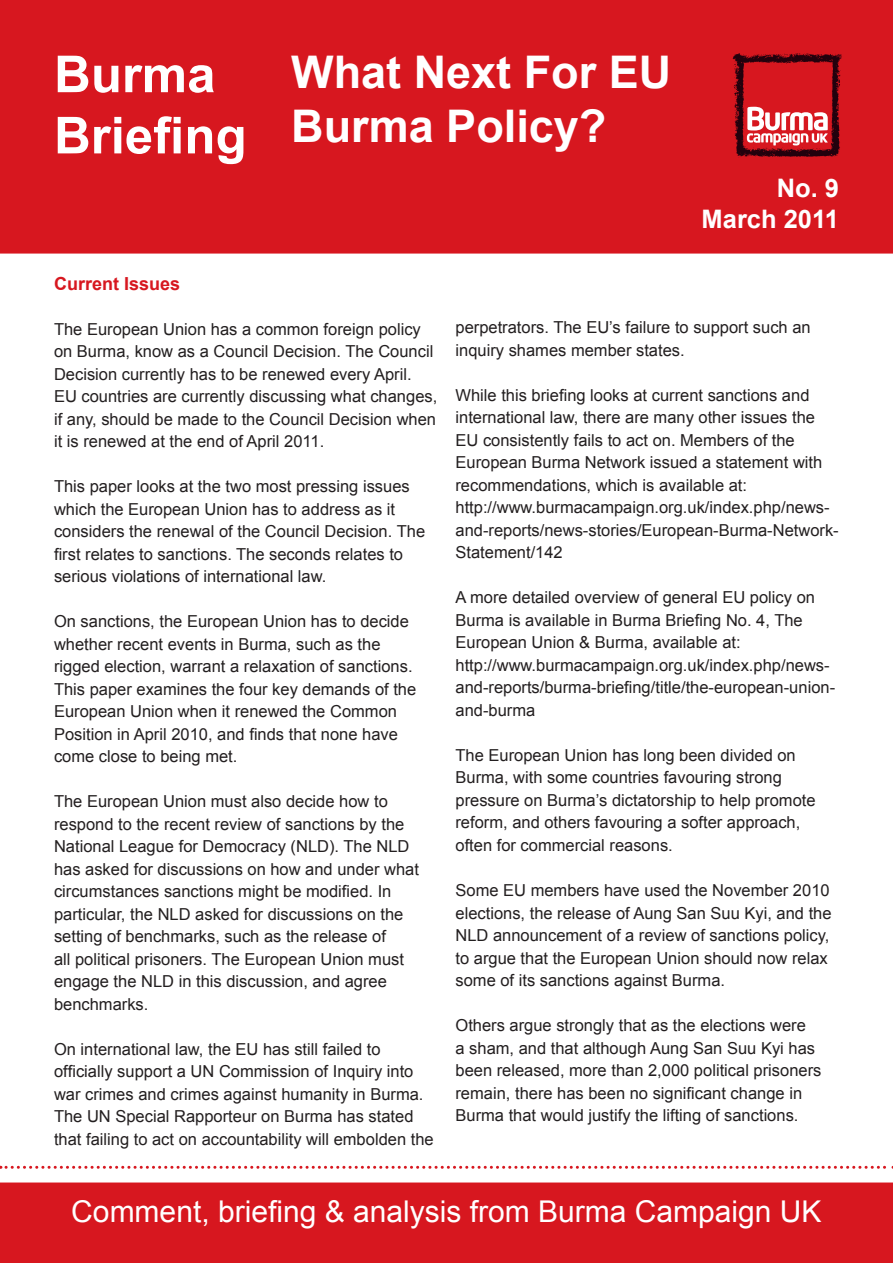
<style>
.page{position:relative;width:893px;height:1263px;background:#fff}
.page>*{position:absolute;margin:0;border:0;box-sizing:border-box;transform-origin:0 0}
.t1{font:700 51px "Arial";color:#fff}
.t2{font:700 45px/54px "Arial";color:#fff}
.t3{font:30px "Arial";color:#fff}
.t4{font:700 25.5px "Arial";color:#fff}
.t5{font:700 18px "Arial";color:#d7171f}
.t6{font:16.5px/22.5px "Arial";color:#231f20}
</style>
<div class="page">
<div style="left:0;top:1182px;width:893px;height:81px;background:#d7171f;border:2px solid #d7171f"></div>
<div style="left:1px;top:1px;width:891px;height:252px;background:#d7171f"></div>
<div style="left:0;top:0;width:893px;height:254px;border:2px solid #d7171f"></div>
<svg style="left:0;top:1166px;width:893px;height:3px"></svg>
<svg style="left:733px;top:53px;width:109px;height:105px"></svg>
<p class="t1" style="left:54px;top:41px;width:163px">Burma</p>
<p class="t1" style="left:54px;top:102px;width:194px">Briefing</p>
<p class="t2" style="left:291px;top:47px;width:382px">What Next For EU<br>Burma Policy?</p>
<p class="t4" style="left:777px;top:171px;width:64px">No. 9</p>
<p class="t4" style="left:702px;top:203px;width:139px">March 2011</p>
<p class="t5" style="left:54px;top:271px;width:128px">Current Issues</p>
<p class="t6" style="left:54px;top:318px;width:385px">The European Union has a common foreign policy on Burma, know as a Council Decision. The Council Decision currently has to be renewed every April.<br>EU countries are currently discussing what changes, if any, should be made to the Council Decision when it is renewed at the end of April 2011.</p>
<p class="t6" style="left:54px;top:475px;width:373px">This paper looks at the two most pressing issues which the European Union has to address as it considers the renewal of the Council Decision. The first relates to sanctions. The seconds relates to serious violations of international law.</p>
<p class="t6" style="left:54px;top:610px;width:364px">On sanctions, the European Union has to decide whether recent events in Burma, such as the rigged election, warrant a relaxation of sanctions.<br>This paper examines the four key demands of the European Union when it renewed the Common Position in April 2010, and finds that none have come close to being met.</p>
<p class="t6" style="left:54px;top:790px;width:367px">The European Union must also decide how to respond to the recent review of sanctions by the National League for Democracy (NLD). The NLD has asked for discussions on how and under what circumstances sanctions might be modified. In particular, the NLD asked for discussions on the setting of benchmarks, such as the release of<br>all political prisoners. The European Union must engage the NLD in this discussion, and agree benchmarks.</p>
<p class="t6" style="left:54px;top:1038px;width:381px">On international law, the EU has still failed to officially support a UN Commission of Inquiry into war crimes and crimes against humanity in Burma.<br>The UN Special Rapporteur on Burma has stated that failing to act on accountability will embolden the</p>
<p class="t6" style="left:455px;top:317px;width:357px">perpetrators. The EU’s failure to support such an inquiry shames member states.</p>
<p class="t6" style="left:455px;top:384px;width:368px">While this briefing looks at current sanctions and international law, there are many other issues the EU consistently fails to act on. Members of the European Burma Network issued a statement with recommendations, which is available at:</p>
<p class="t6" style="left:455px;top:497px;width:385px">http://www.burmacampaign.org.uk/index.php/news&shy;and-reports/news-stories/European-Burma-Network-<br>Statement/142</p>
<p class="t6" style="left:455px;top:587px;width:361px">A more detailed overview of general EU policy on<br>Burma is available in Burma Briefing No. 4, The<br>European Union &amp; Burma, available at:</p>
<p class="t6" style="left:455px;top:654px;width:381px">http://www.burmacampaign.org.uk/index.php/news&shy;and-reports/burma-briefing/title/the-european-union&shy;and-burma</p>
<p class="t6" style="left:455px;top:744px;width:362px">The European Union has long been divided on Burma, with some countries favouring strong pressure on Burma’s dictatorship to help promote reform, and others favouring a softer approach, often for commercial reasons.</p>
<p class="t6" style="left:455px;top:879px;width:378px">Some EU members have used the November 2010 elections, the release of Aung San Suu Kyi, and the NLD announcement of a review of sanctions policy, to argue that the European Union should now relax some of its sanctions against Burma.</p>
<p class="t6" style="left:455px;top:1014px;width:367px">Others argue strongly that as the elections were<br>a sham, and that although Aung San Suu Kyi has been released, more than 2,000 political prisoners remain, there has been no significant change in Burma that would justify the lifting of sanctions.</p>
<p class="t3" style="left:71px;top:1191px;width:752px">Comment, briefing &amp; analysis from Burma Campaign UK</p>
</div>
